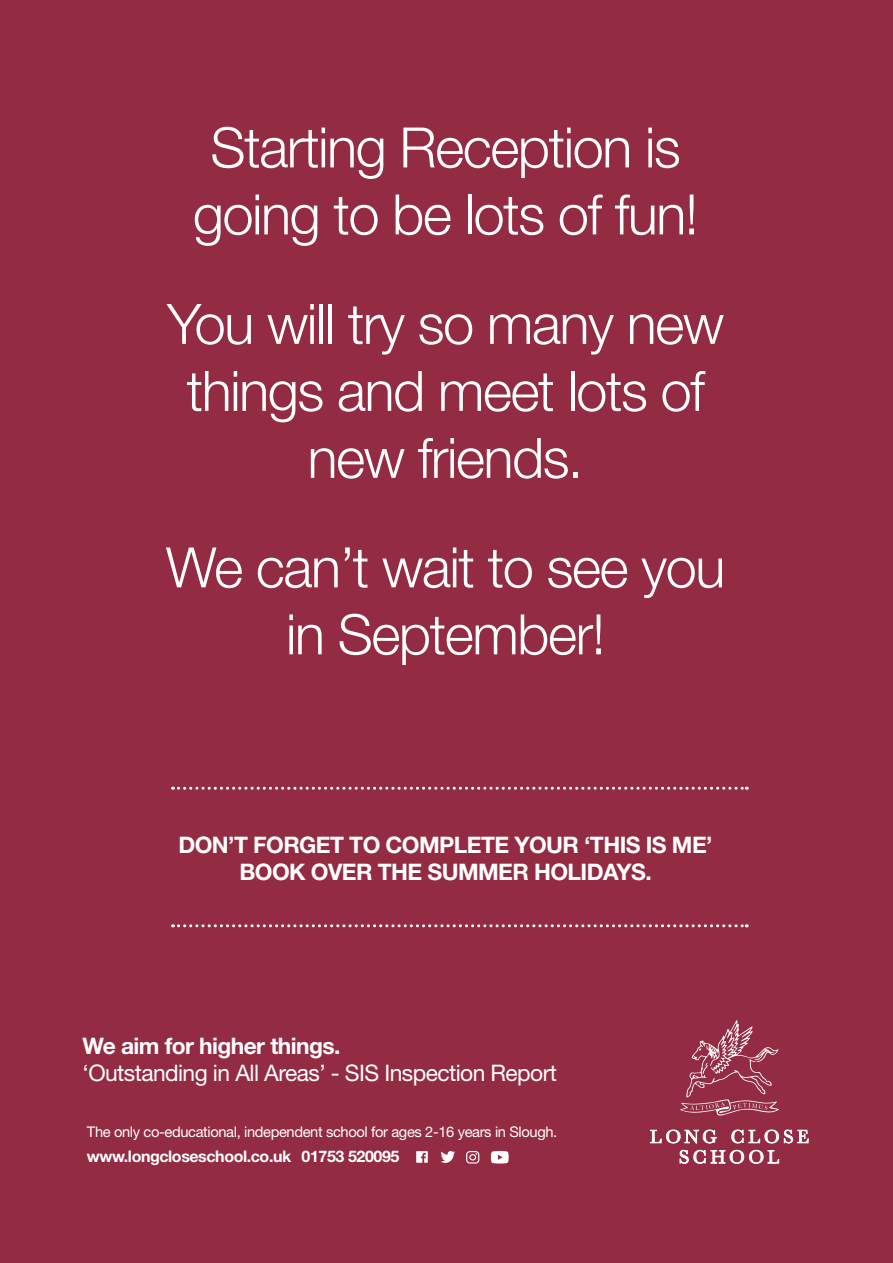
<style>
.page{position:relative;width:893px;height:1263px;background:#932b42}
.page>*{position:absolute;margin:0;border:0;box-sizing:border-box;transform-origin:0 0}
.t1{font:300 55.8px/66.9px "Helvetica Neue LT Std";letter-spacing:-.025em;color:#fff;text-align:center}
.t2{font:700 22.8px/27.3px "Helvetica Neue LT Std";letter-spacing:-.025em;color:#fff;text-align:center}
.t3{font:22.8px "Helvetica Neue LT Std";letter-spacing:-.025em;color:#fff}
.t4{font:700 16.05px "Helvetica Neue LT Std";letter-spacing:-.025em;color:#fff}
.t5{font:14.7px "Helvetica Neue LT Std";letter-spacing:-.025em;color:#fff}
</style>
<div class="page">
<svg style="left:650px;top:1130px;width:67px;height:13px"></svg>
<svg style="left:731px;top:1130px;width:12px;height:13px"></svg>
<svg style="left:749px;top:1130px;width:60px;height:13px"></svg>
<svg style="left:680px;top:1150px;width:25px;height:14px"></svg>
<svg style="left:711px;top:1150px;width:68px;height:14px"></svg>
<svg style="left:680px;top:1020px;width:99px;height:96px"></svg>
<svg style="left:416px;top:1151px;width:12px;height:12px"></svg>
<svg style="left:441px;top:1151px;width:14px;height:12px"></svg>
<svg style="left:491px;top:1151px;width:18px;height:12px"></svg>
<svg style="left:466px;top:1151px;width:13px;height:12px"></svg>
<svg style="left:172px;top:787px;width:575px;height:3px"></svg>
<svg style="left:172px;top:924px;width:575px;height:3px"></svg>
<p class="t1" style="left:193px;top:113px;width:507px">Starting Reception is going to be lots of fun!</p>
<p class="t1" style="left:167px;top:289px;width:559px">You will try so many new things and meet lots of new friends.</p>
<p class="t1" style="left:166px;top:533px;width:561px">We can’t wait to see you in September!</p>
<p class="t2" style="left:178px;top:830px;width:536px">DON’T FORGET TO COMPLETE YOUR ‘THIS IS ME’<br>BOOK OVER THE SUMMER HOLIDAYS.</p>
<p class="t2" style="left:83px;top:1032px;width:259px">We aim for higher things.</p>
<p class="t3" style="left:83px;top:1060px;width:476px">‘Outstanding in All Areas’ - SIS Inspection Report</p>
<p class="t5" style="left:87px;top:1123px;width:472px">The only co-educational, independent school for ages 2-16 years in Slough.</p>
<p class="t4" style="left:87px;top:1147px;width:314px">www.longcloseschool.co.uk 01753 520095</p>
</div>
